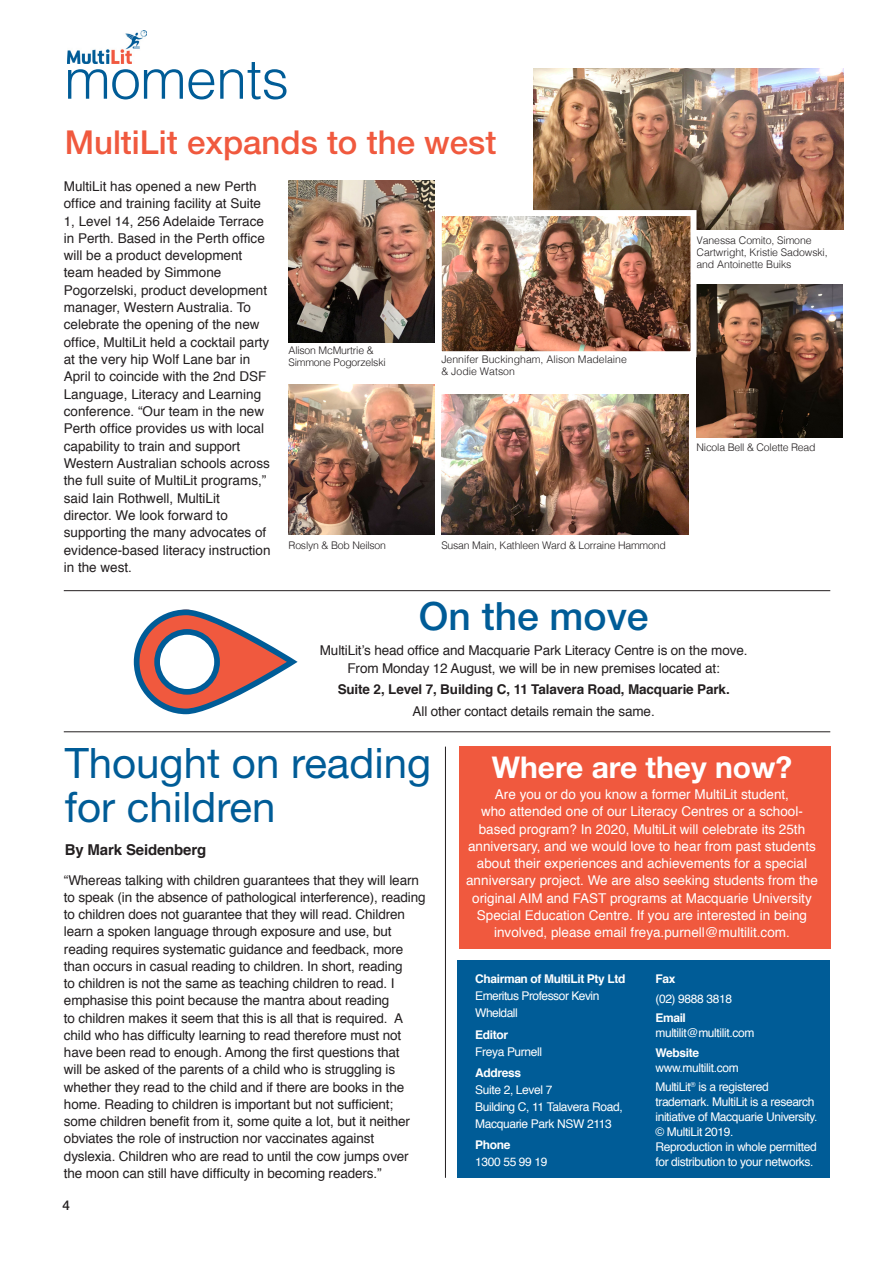
<style>
.page{position:relative;width:893px;height:1263px;background:#fff}
.page>*{position:absolute;margin:0;border:0;box-sizing:border-box;transform-origin:0 0}
.t1{font:300 55.35px "Helvetica";letter-spacing:-.01em;color:#005c97}
._1-Body{font:42px/43.5px "Helvetica Neue LT Std";color:#005c97}
._1-Body-2{font:500 39px "Helvetica Neue LT Std";color:#005c97}
._1-Body-3{font:500 33px "Helvetica Neue LT Std";color:#f0593e}
._1-Body-4{font:700 30px "Helvetica Neue LT Std";color:#fff}
.t2{font:700 15px "Helvetica";letter-spacing:-.01em;color:#231f20}
.t3{font:13.5px/17.2px "Helvetica";letter-spacing:-.01em;color:#231f20}
._1-Body-5{font:13.5px/17.2px "Helvetica";color:#fff;text-align:center}
.t4{font:700 13.5px "Helvetica";letter-spacing:-.01em;color:#231f20}
.t5{font:500 13.5px "Helvetica Neue LT Std";color:#231f20}
.t6{font:12px/15.1px "Helvetica";letter-spacing:-.03em;color:#fff}
.t7{font:700 12px "Helvetica";letter-spacing:-.03em;color:#fff}
.Body_Text{font:300 10.5px/12px "Helvetica";letter-spacing:-.01em;color:#231f20}
</style>
<div class="page">
<div style="left:459px;top:747px;width:372px;height:202px;background:#f0593e"></div>
<div style="left:457px;top:960px;width:372px;height:218px;background:#005c97"></div>
<img style="left:68px;top:31px;width:78px;height:32px">
<hr style="left:445px;top:747px;width:1px;height:431px;background:#231f20">
<hr style="left:64px;top:731px;width:766px;height:1px;background:#231f20">
<hr style="left:64px;top:590px;width:766px;height:1px;background:#231f20">
<img style="left:534px;top:68px;width:310px;height:162px">
<img style="left:288px;top:181px;width:147px;height:161px">
<img style="left:696px;top:285px;width:147px;height:152px">
<img style="left:433px;top:207px;width:266px;height:153px">
<img style="left:441px;top:395px;width:248px;height:140px">
<img style="left:288px;top:385px;width:147px;height:150px">
<svg style="left:134px;top:609px;width:164px;height:105px"></svg>
<p class="t1" style="left:65px;top:32px;width:226px">moments</p>
<p class="_1-Body-3" style="left:65px;top:123px;width:433px">MultiLit expands to the west</p>
<p class="t3" style="left:64px;top:178px;width:208px">MultiLit has opened a new Perth office and training facility at Suite<br>1, Level 14, 256 Adelaide Terrace in Perth. Based in the Perth office will be a product development team headed by Simmone<br>Pogorzelski, product development manager, Western Australia. To celebrate the opening of the new office, MultiLit held a cocktail party at the very hip Wolf Lane bar in<br>April to coincide with the 2nd DSF<br>Language, Literacy and Learning conference. “Our team in the new<br>Perth office provides us with local capability to train and support<br>Western Australian schools across the full suite of MultiLit programs,” said Iain Rothwell, MultiLit director. We look forward to supporting the many advocates of evidence-based literacy instruction in the west.</p>
<p class="Body_Text" style="left:289px;top:344px;width:99px">Alison McMurtrie &amp;<br>Simmone Pogorzelski</p>
<p class="Body_Text" style="left:441px;top:353px;width:187px">Jennifer Buckingham, Alison Madelaine &amp; Jodie Watson</p>
<p class="Body_Text" style="left:289px;top:539px;width:99px">Roslyn &amp; Bob Neilson</p>
<p class="Body_Text" style="left:441px;top:539px;width:226px">Susan Main, Kathleen Ward &amp; Lorraine Hammond</p>
<p class="Body_Text" style="left:696px;top:233px;width:133px">Vanessa Comito, Simone<br>Cartwright, Kristie Sadowski, and Antoinette Buiks</p>
<p class="Body_Text" style="left:696px;top:440px;width:121px">Nicola Bell &amp; Colette Read</p>
<p class="_1-Body-2" style="left:419px;top:593px;width:231px">On the move</p>
<p class="t3" style="left:320px;top:642px;width:429px;text-align:center">MultiLit’s head office and Macquarie Park Literacy Centre is on the move.<br>From Monday 12 August, we will be in new premises located at:</p>
<p class="t4" style="left:338px;top:678px;width:394px">Suite 2, Level 7, Building C, 11 Talavera Road, Macquarie Park.</p>
<p class="t3" style="left:413px;top:703px;width:244px">All other contact details remain the same.</p>
<p class="_1-Body" style="left:65px;top:741px;width:368px">Thought on reading for children</p>
<p class="t2" style="left:65px;top:838px;width:143px">By Mark Seidenberg</p>
<p class="t3" style="left:64px;top:872px;width:363px">“Whereas talking with children guarantees that they will learn to speak (in the absence of pathological interference), reading to children does not guarantee that they will read. Children learn a spoken language through exposure and use, but reading requires systematic guidance and feedback, more than occurs in casual reading to children. In short, reading<br>to children is not the same as teaching children to read. I emphasise this point because the mantra about reading<br>to children makes it seem that this is all that is required. A child who has difficulty learning to read therefore must not have been read to enough. Among the first questions that<br>will be asked of the parents of a child who is struggling is whether they read to the child and if there are books in the home. Reading to children is important but not sufficient; some children benefit from it, some quite a lot, but it neither obviates the role of instruction nor vaccinates against dyslexia. Children who are read to until the cow jumps over the moon can still have difficulty in becoming readers.”</p>
<p class="t5" style="left:62px;top:1197px;width:9px">4</p>
<p class="_1-Body-4" style="left:492px;top:748px;width:302px">Where are they now?</p>
<p class="_1-Body-5" style="left:466px;top:786px;width:353px">Are you or do you know a former MultiLit student,<br>who attended one of our Literacy Centres or a school&shy;based program? In 2020, MultiLit will celebrate its 25th anniversary, and we would love to hear from past students about their experiences and achievements for a special anniversary project. We are also seeking students from the original AIM and FAST programs at Macquarie University Special Education Centre. If you are interested in being involved, please email freya.purnell@multilit.com.</p>
<p class="t7" style="left:475px;top:969px;width:152px">Chairman of MultiLit Pty Ltd</p>
<p class="t6" style="left:475px;top:988px;width:126px;line-height:17px">Emeritus Professor Kevin<br>Wheldall</p>
<p class="t7" style="left:475px;top:1025px;width:34px">Editor</p>
<p class="t6" style="left:475px;top:1044px;width:69px">Freya Purnell</p>
<p class="t7" style="left:475px;top:1063px;width:47px">Address</p>
<p class="t6" style="left:475px;top:1082px;width:79px">Suite 2, Level 7</p>
<p class="t6" style="left:475px;top:1099px;width:149px">Building C, 11 Talavera Road,</p>
<p class="t6" style="left:475px;top:1117px;width:138px">Macquarie Park NSW 2113</p>
<p class="t7" style="left:475px;top:1135px;width:37px">Phone</p>
<p class="t6" style="left:475px;top:1155px;width:74px">1300 55 99 19</p>
<p class="t7" style="left:655px;top:969px;width:21px">Fax</p>
<p class="t6" style="left:655px;top:991px;width:78px">(02) 9888 3818</p>
<p class="t7" style="left:655px;top:1008px;width:32px">Email</p>
<p class="t6" style="left:655px;top:1026px;width:100px">multilit@multilit.com</p>
<p class="t7" style="left:655px;top:1042px;width:45px">Website</p>
<p class="t6" style="left:655px;top:1060px;width:85px">www.multilit.com</p>
<p class="t6" style="left:655px;top:1079px;width:164px">MultiLit<sup>®</sup> is a registered trademark. MultiLit is a research initiative of Macquarie University. © MultiLit 2019.<br>Reproduction in whole permitted for distribution to your networks.</p>
</div>
